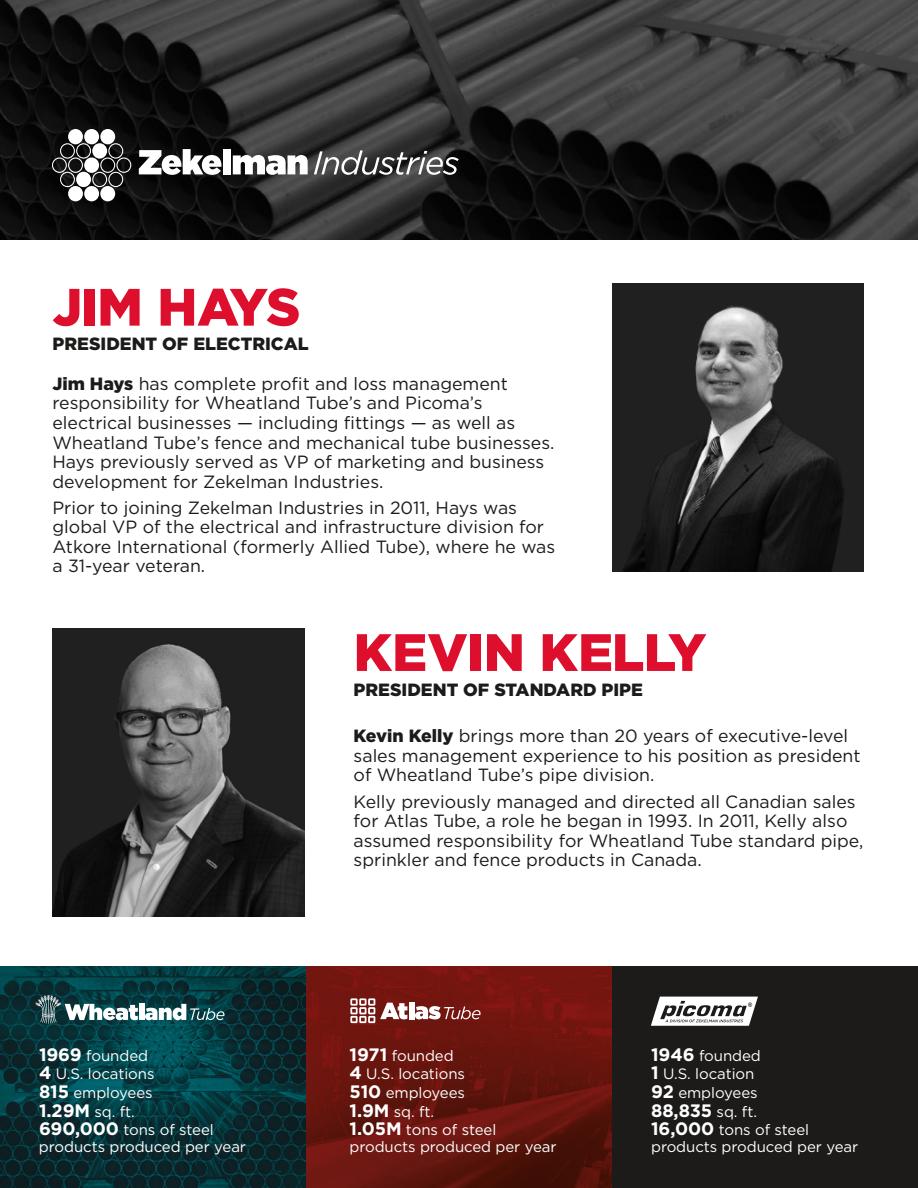
<style>
.page{position:relative;width:918px;height:1188px;background:#fff}
.page>*{position:absolute;margin:0;border:0;box-sizing:border-box;transform-origin:0 0}
.t1{font:900 52.5px "Gotham";letter-spacing:-.01em;color:#de0e2d}
.t2{font:700 18px "Gotham";color:#fff}
.t3{font:17.7px/19.5px "Gotham";color:#1c1b1a}
.t4{font:900 17.7px "Gotham";color:#1c1b1a}
.t5{font:15px/18.6px "Gotham";letter-spacing:-.005em;color:#fff}
.s1{font-weight:900}
.s2{font-weight:700;font-size:18px}
.s3{font-weight:400;font-size:15px}
</style>
<div class="page">
<img style="left:0;top:0;width:918px;height:240px">
<div style="left:68px;top:129px;width:15px;height:15px;background:#fff;border-radius:50%"></div>
<div style="left:84px;top:129px;width:15px;height:15px;background:#fff;border-radius:50%"></div>
<div style="left:100px;top:129px;width:15px;height:15px;background:#fff;border-radius:50%"></div>
<div style="left:68px;top:186px;width:15px;height:15px;background:#fff;border-radius:50%"></div>
<div style="left:84px;top:186px;width:15px;height:15px;background:#fff;border-radius:50%"></div>
<div style="left:100px;top:186px;width:15px;height:15px;background:#fff;border-radius:50%"></div>
<svg style="left:52px;top:143px;width:79px;height:44px"></svg>
<svg style="left:314px;top:150px;width:145px;height:25px"></svg>
<svg style="left:139px;top:149px;width:82px;height:26px"></svg>
<div style="left:223px;top:149px;width:8px;height:25px;background:#fff"></div>
<svg style="left:233px;top:155px;width:75px;height:20px"></svg>
<div style="left:612px;top:966px;width:306px;height:222px;background:#1c1b1a"></div>
<img style="left:0;top:966px;width:306px;height:222px">
<svg style="left:306px;top:966px;width:306px;height:222px;fill:#6d150f"></svg>
<div style="left:409px;top:1002px;width:5px;height:17px;background:#fff"></div>
<svg style="left:415px;top:1006px;width:66px;height:13px"></svg>
<svg style="left:350px;top:998px;width:57px;height:25px"></svg>
<svg style="left:35px;top:995px;width:103px;height:29px"></svg>
<div style="left:139px;top:1004px;width:5px;height:16px;background:#fff"></div>
<svg style="left:145px;top:1004px;width:80px;height:16px"></svg>
<svg style="left:651px;top:997px;width:107px;height:29px"></svg>
<img style="left:612px;top:284px;width:252px;height:287px">
<img style="left:52px;top:629px;width:252px;height:288px">
<h1 class="t1" style="left:53px;top:271px;width:249px">JIM HAYS</h1>
<p class="t4" style="left:53px;top:332px;width:258px">PRESIDENT OF ELECTRICAL</p>
<p class="t3" style="left:53px;top:374px;width:504px"><span class="s1">Jim Hays</span> has complete profit and loss management responsibility for Wheatland Tube’s and Picoma’s electrical businesses — including fittings — as well as Wheatland Tube’s fence and mechanical tube businesses.<br>Hays previously served as VP of marketing and business development for Zekelman Industries.</p>
<p class="t3" style="left:53px;top:497px;width:504px">Prior to joining Zekelman Industries in 2011, Hays was global VP of the electrical and infrastructure division for Atkore International (formerly Allied Tube), where he was a 31-year veteran.</p>
<h1 class="t1" style="left:354px;top:616px;width:354px">KEVIN KELLY</h1>
<p class="t4" style="left:354px;top:677px;width:291px">PRESIDENT OF STANDARD PIPE</p>
<p class="t5" style="left:39px;top:1046px;width:176px"><span class="s2">1969</span> founded<br><span class="s2">4</span> U.S. locations<br><span class="s2">815</span> employees<br><span class="s2">1.29M</span> sq. ft.<br><span class="s2">690,000</span> tons of steel</p>
<p class="t5" style="left:39px;top:1137px;width:209px">products produced per year</p>
<p class="t3" style="left:354px;top:726px;width:509px"><span class="s1">Kevin Kelly</span> brings more than 20 years of executive-level sales management experience to his position as president of Wheatland Tube’s pipe division.</p>
<p class="t3" style="left:354px;top:791px;width:512px">Kelly previously managed and directed all Canadian sales for Atlas Tube, a role he began in 1993. In 2011, Kelly also assumed responsibility for Wheatland Tube standard pipe, sprinkler and fence products in Canada.</p>
<p class="t5" style="left:350px;top:1046px;width:148px"><span class="s2">1971</span> founded<br><span class="s2">4</span> U.S. locations<br><span class="s2">510</span> employees<br><span class="s2">1.9M</span> sq. ft.<br><span class="s2">1.05M</span> tons of steel</p>
<p class="t5" style="left:350px;top:1137px;width:209px">products produced per year</p>
<p class="t5" style="left:651px;top:1046px;width:111px"><span class="s2">1946</span> founded<br><span class="s2">1</span> U.S. location<br><span class="s2">92</span> employees</p>
<p class="t2" style="left:651px;top:1098px;width:107px">88,835 <span class="s3">sq. ft.</span></p>
<p class="t5" style="left:651px;top:1121px;width:209px;line-height:16.5px"><span class="s2">16,000</span> tons of steel products produced per year</p>
</div>
